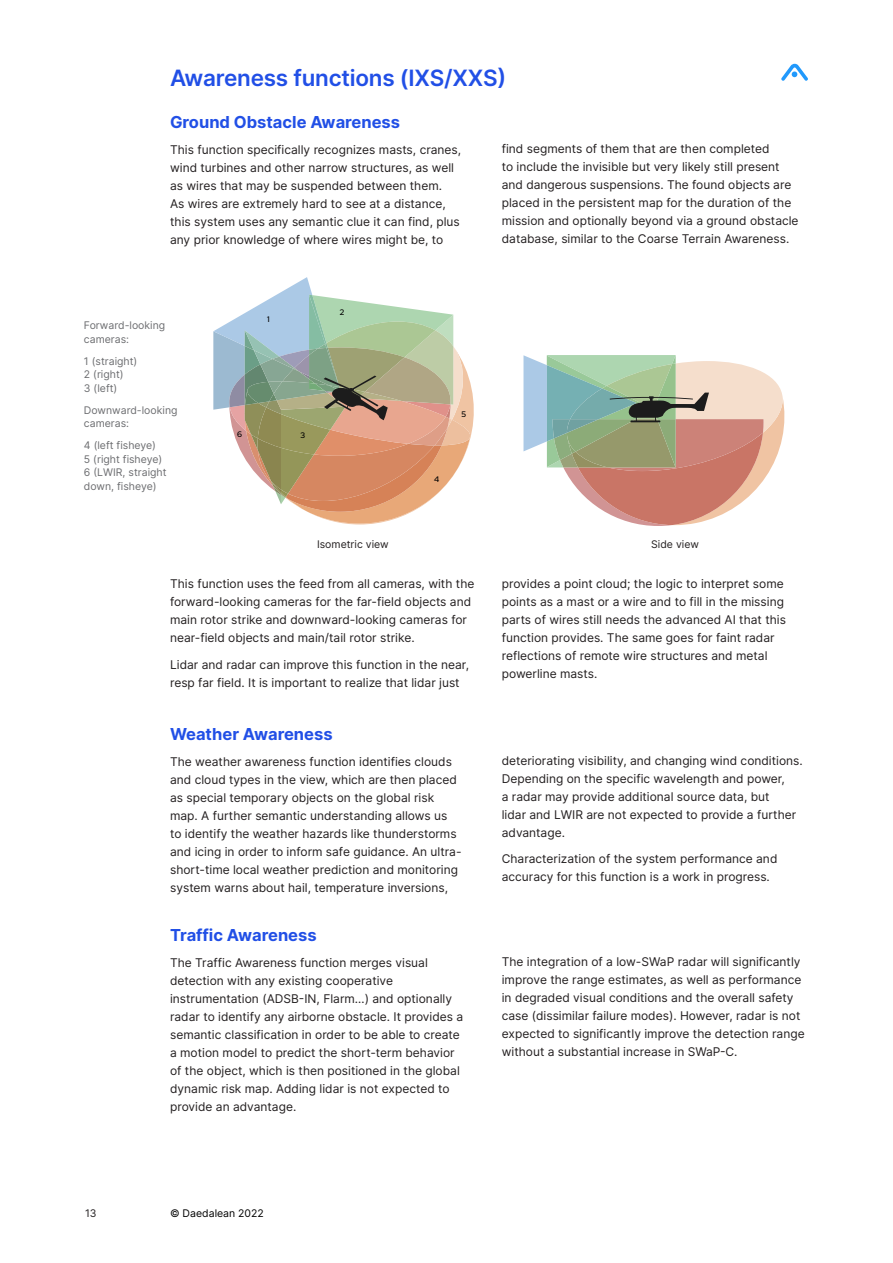
<style>
.page{position:relative;width:893px;height:1263px;background:#fff}
.page>*{position:absolute;margin:0;border:0;box-sizing:border-box;transform-origin:0 0}
.Page_header{font:600 22.5px "Inter";letter-spacing:-.01em;color:#214fe6}
.t1{font:700 16.5px "Inter";color:#214fe6}
.t2{font:12px/18px "Inter";color:#231f20}
.t3{font:10.5px/13.5px "Inter";color:#6c6d70}
.t4{font:10.5px "Inter";color:#231f20}
.t5{font:10.5px "Inter";color:#000}
.t6{font:500 7.95px "Red Hat Display";color:#000}
</style>
<div class="page">
<svg style="left:781px;top:64px;width:27px;height:17px"></svg>
<svg style="left:213px;top:277px;width:261px;height:247px"></svg>
<svg style="left:523px;top:355px;width:262px;height:171px"></svg>
<p class="Page_header" style="left:170px;top:61px;width:338px">Awareness functions (IXS/XXS)</p>
<p class="t1" style="left:170px;top:110px;width:232px">Ground Obstacle Awareness</p>
<p class="t2" style="left:170px;top:141px;width:293px">This function specifically recognizes masts, cranes, wind turbines and other narrow structures, as well as wires that may be suspended between them.<br>As wires are extremely hard to see at a distance, this system uses any semantic clue it can find, plus any prior knowledge of where wires might be, to</p>
<p class="t3" style="left:84px;top:318px;width:83px">Forward-looking cameras:</p>
<p class="t3" style="left:84px;top:354px;width:55px">1 (straight)<br>2 (right)<br>3 (left)</p>
<p class="t3" style="left:84px;top:403px;width:95px">Downward-looking cameras:</p>
<p class="t3" style="left:84px;top:438px;width:84px">4 (left fisheye)<br>5 (right fisheye)<br>6 (LWIR, straight down, fisheye)</p>
<p class="t6" style="left:267px;top:314px;width:4px">1</p>
<p class="t6" style="left:340px;top:307px;width:6px">2</p>
<p class="t6" style="left:237px;top:429px;width:6px">6</p>
<p class="t6" style="left:301px;top:430px;width:6px">3</p>
<p class="t6" style="left:461px;top:409px;width:6px">5</p>
<p class="t6" style="left:434px;top:474px;width:7px">4</p>
<p class="t2" style="left:502px;top:139px;width:298px">find segments of them that are then completed<br>to include the invisible but very likely still present and dangerous suspensions. The found objects are placed in the persistent map for the duration of the mission and optionally beyond via a ground obstacle database, similar to the Coarse Terrain Awareness.</p>
<p class="t4" style="left:317px;top:536px;width:73px">Isometric view</p>
<p class="t4" style="left:651px;top:536px;width:49px">Side view</p>
<p class="t2" style="left:170px;top:575px;width:306px">This function uses the feed from all cameras, with the forward-looking cameras for the far-field objects and main rotor strike and downward-looking cameras for near-field objects and main/tail rotor strike.</p>
<p class="t2" style="left:170px;top:655px;width:300px">Lidar and radar can improve this function in the near, resp far field. It is important to realize that lidar just</p>
<p class="t1" style="left:170px;top:722px;width:164px">Weather Awareness</p>
<p class="t2" style="left:170px;top:753px;width:293px">The weather awareness function identifies clouds and cloud types in the view, which are then placed as special temporary objects on the global risk map. A further semantic understanding allows us to identify the weather hazards like thunderstorms and icing in order to inform safe guidance. An ultra&shy;short-time local weather prediction and monitoring system warns about hail, temperature inversions,</p>
<p class="t1" style="left:170px;top:923px;width:148px">Traffic Awareness</p>
<p class="t2" style="left:170px;top:954px;width:295px">The Traffic Awareness function merges visual detection with any existing cooperative instrumentation (ADSB-IN, Flarm…) and optionally radar to identify any airborne obstacle. It provides a semantic classification in order to be able to create a motion model to predict the short-term behavior of the object, which is then positioned in the global dynamic risk map. Adding lidar is not expected to provide an advantage.</p>
<p class="t2" style="left:502px;top:575px;width:286px">provides a point cloud; the logic to interpret some points as a mast or a wire and to fill in the missing parts of wires still needs the advanced AI that this function provides. The same goes for faint radar reflections of remote wire structures and metal powerline masts.</p>
<p class="t2" style="left:502px;top:751px;width:303px">deteriorating visibility, and changing wind conditions.<br>Depending on the specific wavelength and power,<br>a radar may provide additional source data, but<br>lidar and LWIR are not expected to provide a further advantage.</p>
<p class="t2" style="left:502px;top:850px;width:277px">Characterization of the system performance and accuracy for this function is a work in progress.</p>
<p class="t2" style="left:502px;top:952px;width:304px">The integration of a low-SWaP radar will significantly improve the range estimates, as well as performance in degraded visual conditions and the overall safety case (dissimilar failure modes). However, radar is not expected to significantly improve the detection range without a substantial increase in SWaP-C.</p>
<p class="t4" style="left:85px;top:1206px;width:13px">13</p>
<p class="t5" style="left:170px;top:1206px;width:95px">© Daedalean 2022</p>
</div>
